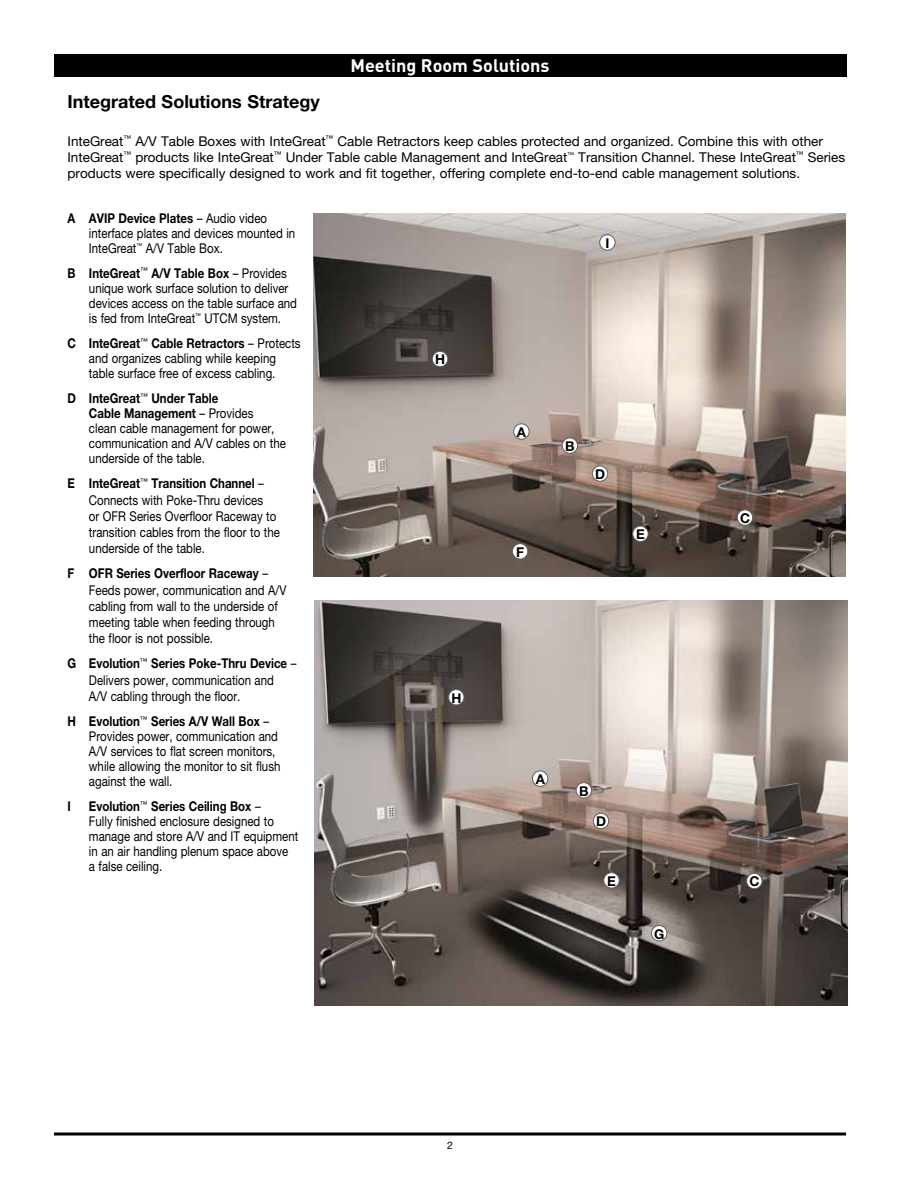
<style>
.page{position:relative;width:918px;height:1188px;background:#fff}
.page>*{position:absolute;margin:0;border:0;box-sizing:border-box;transform-origin:0 0}
.t1{font:700 18px "Helvetica Neue";color:#000}
.t2{font:700 18px "DIN Pro";color:#fff}
.t3{font:13.5px/15px "Helvetica Neue";color:#000;scale:.85 1}
.t4{font:13.5px/16.2px "Helvetica Neue";color:#000}
.t5{font:700 13.5px "Helvetica Neue";color:#000}
.t6{font:700 13.5px "Helvetica Neue";color:#000;scale:.85 1}
.t7{font:10.5px "Helvetica Neue";color:#000}
.s1{font-weight:700}
</style>
<div class="page">
<svg style="left:54px;top:1132px;width:792px;height:4px"></svg>
<div style="left:54px;top:54px;width:792px;height:23px;background:#000"></div>
<img style="left:313px;top:214px;width:533px;height:363px">
<img style="left:315px;top:600px;width:533px;height:405px">
<div style="left:432px;top:351px;width:16px;height:16px;background:#fff;border-radius:50%"></div>
<div style="left:432px;top:351px;width:16px;height:16px;border:1px solid #5e5e5f;border-radius:50%"></div>
<div style="left:600px;top:235px;width:15px;height:15px;background:#fff;border-radius:50%"></div>
<div style="left:599px;top:234px;width:16px;height:17px;border:1px solid #5e5e5f;border-radius:50%"></div>
<div style="left:514px;top:424px;width:15px;height:15px;background:#fff;border-radius:50%"></div>
<div style="left:513px;top:423px;width:17px;height:17px;border:1px solid #5e5e5f;border-radius:50%"></div>
<div style="left:562px;top:438px;width:16px;height:15px;background:#fff;border-radius:50%"></div>
<div style="left:562px;top:438px;width:16px;height:16px;border:1px solid #5e5e5f;border-radius:50%"></div>
<div style="left:592px;top:466px;width:16px;height:15px;background:#fff;border-radius:50%"></div>
<div style="left:592px;top:465px;width:16px;height:17px;border:1px solid #5e5e5f;border-radius:50%"></div>
<div style="left:512px;top:544px;width:16px;height:15px;background:#fff;border-radius:50%"></div>
<div style="left:512px;top:543px;width:16px;height:16px;border:1px solid #5e5e5f;border-radius:50%"></div>
<div style="left:633px;top:526px;width:15px;height:15px;background:#fff;border-radius:50%"></div>
<div style="left:632px;top:526px;width:17px;height:16px;border:1px solid #5e5e5f;border-radius:50%"></div>
<div style="left:737px;top:510px;width:16px;height:15px;background:#fff;border-radius:50%"></div>
<div style="left:737px;top:509px;width:16px;height:17px;border:1px solid #5e5e5f;border-radius:50%"></div>
<div style="left:449px;top:690px;width:15px;height:15px;background:#fff;border-radius:50%"></div>
<div style="left:448px;top:689px;width:16px;height:16px;border:1px solid #5e5e5f;border-radius:50%"></div>
<div style="left:532px;top:771px;width:16px;height:15px;background:#fff;border-radius:50%"></div>
<div style="left:532px;top:771px;width:16px;height:16px;border:1px solid #5e5e5f;border-radius:50%"></div>
<div style="left:576px;top:783px;width:16px;height:15px;background:#fff;border-radius:50%"></div>
<div style="left:576px;top:782px;width:16px;height:16px;border:1px solid #5e5e5f;border-radius:50%"></div>
<div style="left:593px;top:813px;width:16px;height:16px;background:#fff;border-radius:50%"></div>
<div style="left:593px;top:813px;width:16px;height:16px;border:1px solid #5e5e5f;border-radius:50%"></div>
<div style="left:652px;top:926px;width:15px;height:15px;background:#fff;border-radius:50%"></div>
<div style="left:651px;top:925px;width:16px;height:16px;border:1px solid #5e5e5f;border-radius:50%"></div>
<div style="left:604px;top:873px;width:15px;height:15px;background:#fff;border-radius:50%"></div>
<div style="left:603px;top:872px;width:17px;height:16px;border:1px solid #5e5e5f;border-radius:50%"></div>
<div style="left:747px;top:873px;width:15px;height:16px;background:#fff;border-radius:50%"></div>
<div style="left:746px;top:873px;width:16px;height:16px;border:1px solid #5e5e5f;border-radius:50%"></div>
<h1 class="t1" style="left:67px;top:90px;width:254px">Integrated Solutions Strategy</h1>
<h1 class="t2" style="left:350px;top:53px;width:201px">Meeting Room Solutions</h1>
<p class="t4" style="left:68px;top:133px;width:779px">InteGreat<sup>™</sup> A/V Table Boxes with InteGreat<sup>™</sup> Cable Retractors keep cables protected and organized. Combine this with other<br>InteGreat<sup>™</sup> products like InteGreat<sup>™</sup> Under Table cable Management and InteGreat<sup>™</sup> Transition Channel. These InteGreat<sup>™</sup> Series products were specifically designed to work and fit together, offering complete end-to-end cable management solutions.</p>
<p class="t3" style="left:89px;top:210px;width:244px;text-indent:-21px"><span class="s1">A AVIP Device Plates</span> – Audio video interface plates and devices mounted in<br>InteGreat<sup>™</sup> A/V Table Box.</p>
<p class="t3" style="left:89px;top:265px;width:246px;text-indent:-21px"><span class="s1">B InteGreat</span><sup>™</sup> <span class="s1">A/V Table Box</span> – Provides unique work surface solution to deliver devices access on the table surface and is fed from InteGreat<sup>™</sup> UTCM system.</p>
<p class="t3" style="left:68px;top:336px;width:276px;text-align:center"><span class="s1">C InteGreat</span><sup>™</sup> <span class="s1">Cable Retractors</span> – Protects and organizes cabling while keeping<br>table surface free of excess cabling.</p>
<p class="t3" style="left:89px;top:391px;width:233px;text-indent:-21px"><span class="s1">D InteGreat</span><sup>™</sup> <span class="s1">Under Table<br>Cable Management</span> – Provides<br>clean cable management for power, communication and A/V cables on the underside of the table.</p>
<p class="t3" style="left:89px;top:475px;width:226px;line-height:16.2px;text-indent:-21px"><span class="s1">E InteGreat</span><sup>™</sup> <span class="s1">Transition Channel</span> –<br>Connects with Poke-Thru devices<br>or OFR Series Overfloor Raceway to transition cables from the floor to the underside of the table.</p>
<p class="t3" style="left:89px;top:565px;width:234px;line-height:16.2px;text-indent:-21px"><span class="s1">F OFR Series Overfloor Raceway</span> – Feeds power, communication and A/V cabling from wall to the underside of meeting table when feeding through the floor is not possible.</p>
<p class="t3" style="left:89px;top:655px;width:246px;line-height:16.2px;text-indent:-21px"><span class="s1">G Evolution</span><sup>™</sup> <span class="s1">Series Poke-Thru Device</span> –<br>Delivers power, communication and<br>A/V cabling through the floor.</p>
<p class="t3" style="left:89px;top:714px;width:227px;text-indent:-21px"><span class="s1">H Evolution</span><sup>™</sup> <span class="s1">Series A/V Wall Box</span> –<br>Provides power, communication and<br>A/V services to flat screen monitors, while allowing the monitor to sit flush against the wall.</p>
<p class="t6" style="left:67px;top:798px;width:5px">I</p>
<p class="t3" style="left:89px;top:799px;width:248px"><span class="s1">Evolution</span><sup>™</sup> <span class="s1">Series Ceiling Box</span> –<br>Fully finished enclosure designed to manage and store A/V and IT equipment in an air handling plenum space above<br>a false ceiling.</p>
<p class="t5" style="left:435px;top:351px;width:12px">H</p>
<p class="t5" style="left:451px;top:689px;width:12px">H</p>
<p class="t5" style="left:606px;top:235px;width:5px">I</p>
<p class="t5" style="left:517px;top:424px;width:11px">A</p>
<p class="t5" style="left:516px;top:544px;width:10px">F</p>
<p class="t5" style="left:565px;top:438px;width:11px">B</p>
<p class="t5" style="left:595px;top:466px;width:12px">D</p>
<p class="t5" style="left:636px;top:526px;width:10px">E</p>
<p class="t5" style="left:740px;top:510px;width:12px">C</p>
<p class="t5" style="left:536px;top:771px;width:11px">A</p>
<p class="t5" style="left:579px;top:783px;width:11px">B</p>
<p class="t5" style="left:596px;top:813px;width:12px">D</p>
<p class="t5" style="left:607px;top:873px;width:10px">E</p>
<p class="t5" style="left:749px;top:873px;width:12px">C</p>
<p class="t5" style="left:654px;top:925px;width:12px">G</p>
<p class="t7" style="left:447px;top:1139px;width:7px">2</p>
</div>
